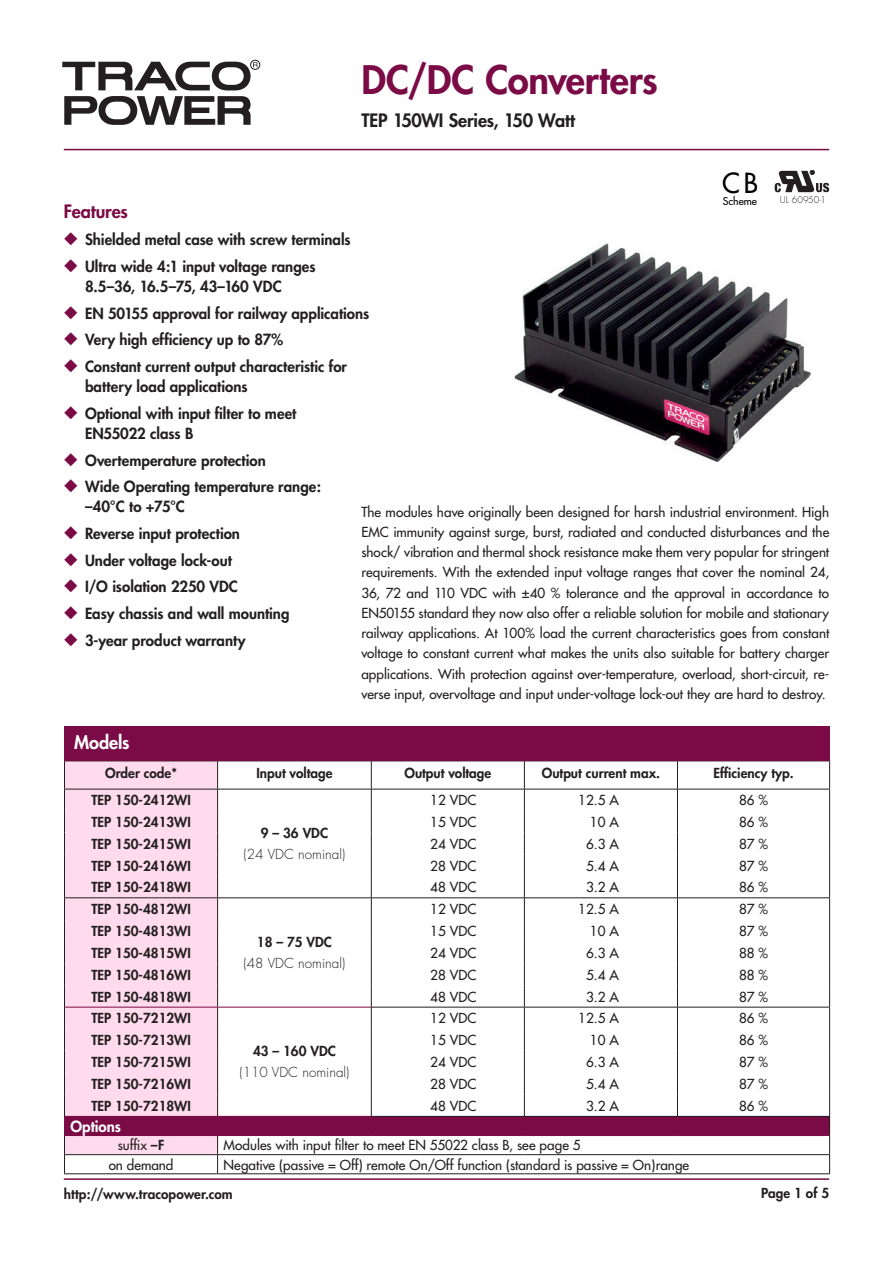
<style>
.page{position:relative;width:893px;height:1263px;background:#fff}
.page>*{position:absolute;margin:0;border:0;box-sizing:border-box;transform-origin:0 0}
.t1{font:800 38.25px "Futura";letter-spacing:-.005em;color:#7b0b46}
.t2{font:27px "Futura";color:#000001}
.t3{font:800 18px "Futura";letter-spacing:-.01em;color:#231f20}
.t4{font:800 18px "Futura";letter-spacing:-.01em;color:#7b0b46}
.t5{font:800 18px "Futura";letter-spacing:-.005em;color:#fff}
.t6{font:800 15px/20.2px "Futura";color:#231f20}
.t7{font:800 15px "Futura";color:#fff}
.t8{font:13.5px/20.2px "Futura";color:#231f20;text-align:justify}
.t9{font:800 13.5px "Futura";color:#231f20}
.t10{font:300 13.5px "Futura";color:#231f20}
.t11{font:10.5px "Futura";color:#000001}
.t12{font:300 9px "Futura";letter-spacing:.01em;color:#231f20}
.s1{color:#7b0b46}
.s2{font-weight:800}
</style>
<div class="page">
<div style="left:250px;top:60px;width:10px;height:10px;border:1px solid #231f20;border-radius:50%"></div>
<svg style="left:64px;top:96px;width:187px;height:29px"></svg>
<svg style="left:62px;top:62px;width:196px;height:28px"></svg>
<hr style="left:64px;top:1178px;width:765px;height:2px;background:#7b0b46">
<hr style="left:64px;top:149px;width:765px;height:1px;background:#7b0b46">
<svg style="left:775px;top:170px;width:54px;height:22px"></svg>
<svg style="left:64px;top:761px;width:766px;height:413px"></svg>
<div style="left:64px;top:726px;width:766px;height:35px;background:#7b0b46"></div>
<img style="left:514px;top:243px;width:298px;height:219px">
<h1 class="t1" style="left:361px;top:56px;width:298px">DC/DC Converters</h1>
<h3 class="t3" style="left:361px;top:109px;width:215px">TEP 150WI Series, 150 Watt</h3>
<h2 class="t2" style="left:722px;top:166px;width:38px">CB</h2>
<p class="t11" style="left:723px;top:195px;width:36px">Scheme</p>
<p class="t12" style="left:780px;top:194px;width:48px">UL 60950-1</p>
<h3 class="t4" style="left:64px;top:200px;width:66px">Features</h3>
<p class="t6" style="left:64px;top:229px;width:288px"><span class="s1">◆</span> Shielded metal case with screw terminals</p>
<p class="t6" style="left:85px;top:256px;width:232px;text-indent:-21px"><span class="s1">◆</span> Ultra wide 4:1 input voltage ranges<br>8.5–36, 16.5–75, 43–160 VDC</p>
<p class="t6" style="left:64px;top:303px;width:307px"><span class="s1">◆</span> EN 50155 approval for railway applications</p>
<p class="t6" style="left:64px;top:329px;width:221px"><span class="s1">◆</span> Very high efficiency up to 87%</p>
<p class="t6" style="left:85px;top:356px;width:264px;text-indent:-21px"><span class="s1">◆</span> Constant current output characteristic for battery load applications</p>
<p class="t6" style="left:85px;top:403px;width:213px;text-indent:-21px"><span class="s1">◆</span> Optional with input filter to meet<br>EN55022 class B</p>
<p class="t6" style="left:64px;top:450px;width:204px"><span class="s1">◆</span> Overtemperature protection</p>
<p class="t6" style="left:85px;top:476px;width:238px;text-indent:-21px"><span class="s1">◆</span> Wide Operating temperature range: –40°C to +75°C</p>
<p class="t6" style="left:64px;top:523px;width:178px"><span class="s1">◆</span> Reverse input protection</p>
<p class="t6" style="left:64px;top:550px;width:170px"><span class="s1">◆</span> Under voltage lock-out</p>
<p class="t6" style="left:64px;top:577px;width:176px"><span class="s1">◆</span> I/O isolation 2250 VDC</p>
<p class="t6" style="left:64px;top:603px;width:227px"><span class="s1">◆</span> Easy chassis and wall mounting</p>
<p class="t6" style="left:64px;top:630px;width:183px"><span class="s1">◆</span> 3-year product warranty</p>
<p class="t8" style="left:361px;top:502px;width:469px">The modules have originally been designed for harsh industrial environment. High EMC immunity against surge, burst, radiated and conducted disturbances and the shock/ vibration and thermal shock resistance make them very popular for stringent requirements. With the extended input voltage ranges that cover the nominal 24, 36, 72 and 110 VDC with ±40 % tolerance and the approval in accordance to EN50155 standard they now also offer a reliable solution for mobile and stationary railway applications. At 100% load the current characteristics goes from constant voltage to constant current what makes the units also suitable for battery charger applications. With protection against over-temperature, overload, short-circuit, re&shy;verse input, overvoltage and input under-voltage lock-out they are hard to destroy.</p>
<h3 class="t5" style="left:74px;top:731px;width:57px">Models</h3>
<p class="t9" style="left:105px;top:764px;width:73px">Order code*</p>
<p class="t9" style="left:256px;top:764px;width:78px">Input voltage</p>
<p class="t9" style="left:404px;top:764px;width:88px">Output voltage</p>
<p class="t9" style="left:542px;top:764px;width:120px">Output current max.</p>
<p class="t9" style="left:713px;top:764px;width:82px">Efficiency typ.</p>
<p class="t9" style="left:92px;top:792px;width:101px">TEP 150-2412WI</p>
<p class="t8" style="left:430px;top:790px;width:48px">12 VDC</p>
<p class="t8" style="left:578px;top:790px;width:42px">12.5 A</p>
<p class="t8" style="left:739px;top:790px;width:31px">86 %</p>
<p class="t9" style="left:92px;top:813px;width:101px">TEP 150-2413WI</p>
<p class="t9" style="left:261px;top:824px;width:69px">9 – 36 VDC</p>
<p class="t8" style="left:430px;top:812px;width:48px">15 VDC</p>
<p class="t8" style="left:590px;top:812px;width:30px">10 A</p>
<p class="t8" style="left:739px;top:812px;width:31px">86 %</p>
<p class="t8" style="left:430px;top:834px;width:48px">24 VDC</p>
<p class="t8" style="left:586px;top:834px;width:34px">6.3 A</p>
<p class="t8" style="left:739px;top:834px;width:31px">87 %</p>
<p class="t9" style="left:92px;top:835px;width:101px">TEP 150-2415WI</p>
<p class="t10" style="left:244px;top:846px;width:103px">(24 VDC nominal)</p>
<p class="t9" style="left:92px;top:857px;width:101px">TEP 150-2416WI</p>
<p class="t8" style="left:430px;top:855px;width:48px">28 VDC</p>
<p class="t8" style="left:586px;top:855px;width:34px">5.4 A</p>
<p class="t8" style="left:739px;top:855px;width:31px">87 %</p>
<p class="t9" style="left:92px;top:879px;width:101px">TEP 150-2418WI</p>
<p class="t8" style="left:430px;top:877px;width:48px">48 VDC</p>
<p class="t8" style="left:586px;top:877px;width:34px">3.2 A</p>
<p class="t8" style="left:739px;top:877px;width:31px">86 %</p>
<p class="t9" style="left:92px;top:900px;width:101px">TEP 150-4812WI</p>
<p class="t8" style="left:430px;top:899px;width:48px">12 VDC</p>
<p class="t8" style="left:578px;top:899px;width:42px">12.5 A</p>
<p class="t8" style="left:739px;top:899px;width:31px">87 %</p>
<p class="t9" style="left:92px;top:923px;width:101px">TEP 150-4813WI</p>
<p class="t9" style="left:257px;top:933px;width:77px">18 – 75 VDC</p>
<p class="t8" style="left:430px;top:921px;width:48px">15 VDC</p>
<p class="t8" style="left:590px;top:921px;width:30px">10 A</p>
<p class="t8" style="left:739px;top:921px;width:31px">87 %</p>
<p class="t8" style="left:430px;top:943px;width:48px">24 VDC</p>
<p class="t8" style="left:586px;top:943px;width:34px">6.3 A</p>
<p class="t8" style="left:739px;top:943px;width:31px">88 %</p>
<p class="t9" style="left:92px;top:944px;width:101px">TEP 150-4815WI</p>
<p class="t10" style="left:244px;top:955px;width:103px">(48 VDC nominal)</p>
<p class="t9" style="left:92px;top:966px;width:101px">TEP 150-4816WI</p>
<p class="t8" style="left:430px;top:965px;width:48px">28 VDC</p>
<p class="t8" style="left:586px;top:965px;width:34px">5.4 A</p>
<p class="t8" style="left:739px;top:965px;width:31px">88 %</p>
<p class="t9" style="left:92px;top:988px;width:101px">TEP 150-4818WI</p>
<p class="t8" style="left:430px;top:986px;width:48px">48 VDC</p>
<p class="t8" style="left:586px;top:986px;width:34px">3.2 A</p>
<p class="t8" style="left:739px;top:986px;width:31px">87 %</p>
<p class="t9" style="left:92px;top:1010px;width:101px">TEP 150-7212WI</p>
<p class="t8" style="left:430px;top:1008px;width:48px">12 VDC</p>
<p class="t8" style="left:578px;top:1008px;width:42px">12.5 A</p>
<p class="t8" style="left:739px;top:1008px;width:31px">86 %</p>
<p class="t9" style="left:92px;top:1031px;width:101px">TEP 150-7213WI</p>
<p class="t9" style="left:253px;top:1042px;width:84px">43 – 160 VDC</p>
<p class="t8" style="left:430px;top:1030px;width:48px">15 VDC</p>
<p class="t8" style="left:590px;top:1030px;width:30px">10 A</p>
<p class="t8" style="left:739px;top:1030px;width:31px">86 %</p>
<p class="t8" style="left:430px;top:1052px;width:48px">24 VDC</p>
<p class="t8" style="left:586px;top:1052px;width:34px">6.3 A</p>
<p class="t8" style="left:739px;top:1052px;width:31px">87 %</p>
<p class="t9" style="left:92px;top:1053px;width:101px">TEP 150-7215WI</p>
<p class="t10" style="left:239px;top:1064px;width:112px">(110 VDC nominal)</p>
<p class="t9" style="left:92px;top:1075px;width:101px">TEP 150-7216WI</p>
<p class="t8" style="left:430px;top:1074px;width:48px">28 VDC</p>
<p class="t8" style="left:586px;top:1074px;width:34px">5.4 A</p>
<p class="t8" style="left:739px;top:1074px;width:31px">87 %</p>
<p class="t9" style="left:92px;top:1097px;width:101px">TEP 150-7218WI</p>
<p class="t8" style="left:430px;top:1096px;width:48px">48 VDC</p>
<p class="t8" style="left:586px;top:1096px;width:34px">3.2 A</p>
<p class="t8" style="left:739px;top:1096px;width:31px">86 %</p>
<p class="t7" style="left:71px;top:1117px;width:52px">Options</p>
<p class="t8" style="left:118px;top:1135px;width:48px">suffix <span class="s2">–F</span></p>
<p class="t8" style="left:224px;top:1134px;width:359px">Modules with input filter to meet EN 55022 class B, see page 5</p>
<p class="t8" style="left:109px;top:1154px;width:66px">on demand</p>
<p class="t8" style="left:224px;top:1154px;width:467px">Negative (passive = Off) remote On/Off function (standard is passive = On)range</p>
<p class="t9" style="left:64px;top:1185px;width:170px">http://www.tracopower.com</p>
<p class="t9" style="left:761px;top:1185px;width:69px">Page 1 of 5</p>
</div>
